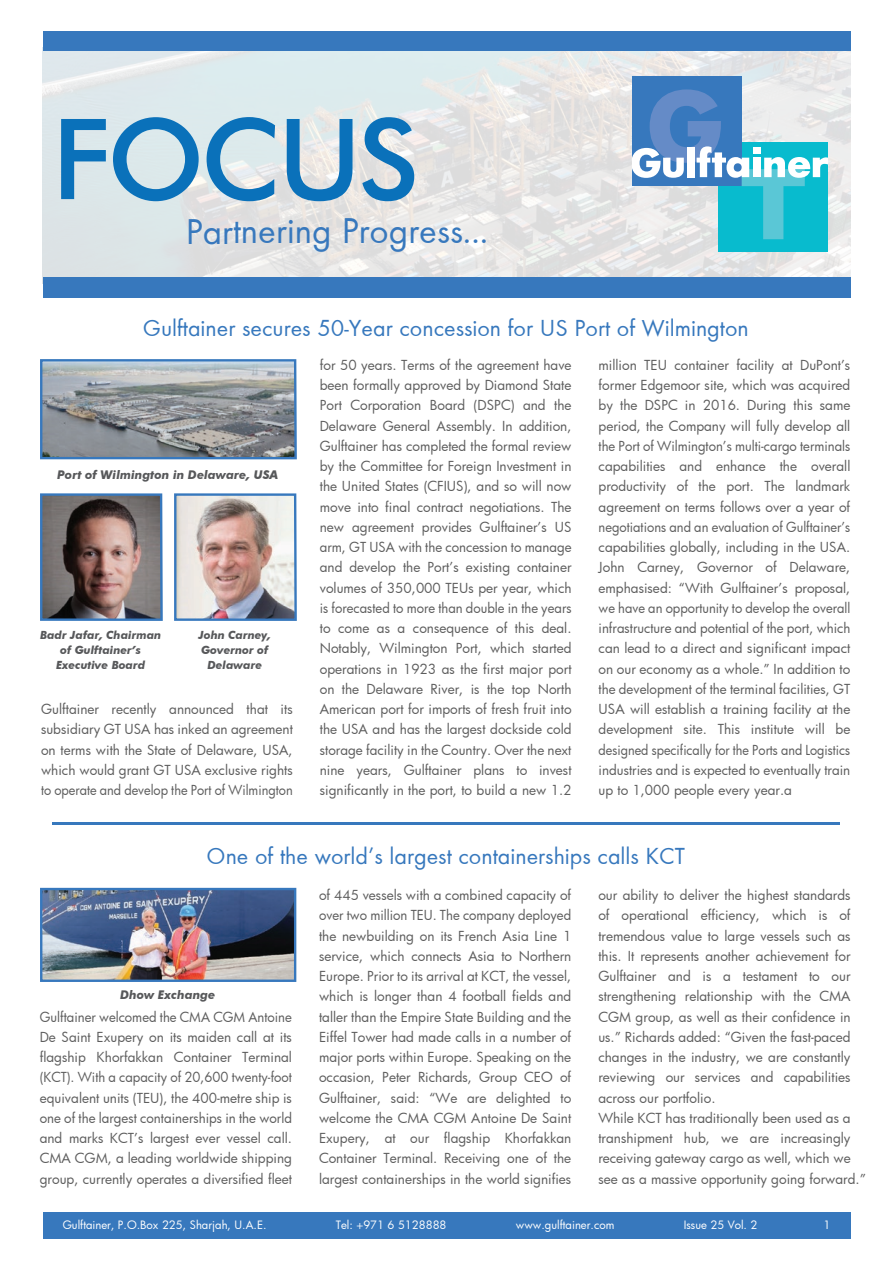
<style>
.page{position:relative;width:893px;height:1263px;background:#fff}
.page>*{position:absolute;margin:0;border:0;box-sizing:border-box;transform-origin:0 0}
.t1{font:500 112.05px "Futura BT";letter-spacing:-.03em;color:#0a71ba}
.t2{font:37.05px "Futura";color:#3778bd}
.t3{font:24px "Futura";color:#3778bd}
.t4{font:13.5px/20.2px "Futura";color:#5d5d5d;text-align:justify}
.t5{font:italic 700 12px "Futura BT";color:#57585a}
.t6{font:11.25px "Futura";color:#fff}
.t7{font:italic 700 11.25px/15px "Futura BT";color:#57585a;text-align:center}
</style>
<div class="page">
<img style="left:43px;top:51px;width:807px;height:226px">
<div style="left:718px;top:143px;width:110px;height:109px;background:#08bbce"></div>
<div style="left:632px;top:77px;width:110px;height:109px;background:#3778bd"></div>
<svg style="left:632px;top:89px;width:196px;height:150px"></svg>
<div style="left:43px;top:277px;width:807px;height:21px;background:#3778bd"></div>
<div style="left:43px;top:31px;width:807px;height:20px;background:#3778bd"></div>
<div style="left:43px;top:1212px;width:807px;height:26px;background:#3778bd"></div>
<svg style="left:40px;top:359px;width:257px;height:101px;background:#919aa1"></svg>
<svg style="left:40px;top:493px;width:123px;height:128px;background:#73696c"></svg>
<img style="left:174px;top:493px;width:123px;height:128px">
<img style="left:43px;top:891px;width:250px;height:88px">
<div style="left:40px;top:888px;width:256px;height:94px;border:2px solid #3778bd"></div>
<hr style="left:53px;top:822px;width:787px;height:3px;background:#3778bd">
<h1 class="t1" style="left:52px;top:91px;width:369px">FOCUS</h1>
<h2 class="t2" style="left:186px;top:210px;width:304px">Partnering Progress...</h2>
<h3 class="t3" style="left:143px;top:314px;width:607px">Gulftainer secures 50-Year concession for US Port of Wilmington</h3>
<p class="t5" style="left:57px;top:467px;width:222px">Port of Wilmington in Delaware, USA</p>
<p class="t7" style="left:40px;top:627px;width:123px">Badr Jafar, Chairman of Gulftainer’s<br>Executive Board</p>
<p class="t7" style="left:198px;top:627px;width:74px">John Carney,<br>Governor of<br>Delaware</p>
<p class="t4" style="left:41px;top:699px;width:253px">Gulftainer recently announced that its subsidiary GT USA has inked an agreement on terms with the State of Delaware, USA, which would grant GT USA exclusive rights to operate and develop the Port of Wilmington</p>
<p class="t4" style="left:320px;top:355px;width:253px">for 50 years. Terms of the agreement have been formally approved by Diamond State Port Corporation Board (DSPC) and the Delaware General Assembly. In addition, Gulftainer has completed the formal review by the Committee for Foreign Investment in the United States (CFIUS), and so will now move into final contract negotiations. The new agreement provides Gulftainer’s US arm, GT USA with the concession to manage and develop the Port’s existing container volumes of 350,000 TEUs per year, which is forecasted to more than double in the years to come as a consequence of this deal.<br>Notably, Wilmington Port, which started operations in 1923 as the first major port on the Delaware River, is the top North American port for imports of fresh fruit into the USA and has the largest dockside cold storage facility in the Country. Over the next nine years, Gulftainer plans to invest significantly in the port, to build a new 1.2</p>
<p class="t4" style="left:599px;top:355px;width:253px">million TEU container facility at DuPont’s former Edgemoor site, which was acquired by the DSPC in 2016. During this same period, the Company will fully develop all the Port of Wilmington’s multi-cargo terminals capabilities and enhance the overall productivity of the port. The landmark agreement on terms follows over a year of negotiations and an evaluation of Gulftainer’s capabilities globally, including in the USA.<br>John Carney, Governor of Delaware, emphasised: “With Gulftainer’s proposal, we have an opportunity to develop the overall infrastructure and potential of the port, which can lead to a direct and significant impact on our economy as a whole.” In addition to the development of the terminal facilities, GT USA will establish a training facility at the development site. This institute will be designed specifically for the Ports and Logistics industries and is expected to eventually train up to 1,000 people every year.a</p>
<h3 class="t3" style="left:207px;top:842px;width:480px">One of the world’s largest containerships calls KCT</h3>
<p class="t5" style="left:120px;top:987px;width:97px">Dhow Exchange</p>
<p class="t4" style="left:40px;top:1006px;width:254px">Gulftainer welcomed the CMA CGM Antoine De Saint Exupery on its maiden call at its flagship Khorfakkan Container Terminal (KCT). With a capacity of 20,600 twenty-foot equivalent units (TEU), the 400-metre ship is one of the largest containerships in the world and marks KCT’s largest ever vessel call.<br>CMA CGM, a leading worldwide shipping group, currently operates a diversified fleet</p>
<p class="t4" style="left:319px;top:885px;width:254px">of 445 vessels with a combined capacity of over two million TEU. The company deployed the newbuilding on its French Asia Line 1 service, which connects Asia to Northern Europe. Prior to its arrival at KCT, the vessel, which is longer than 4 football fields and taller than the Empire State Building and the Eiffel Tower had made calls in a number of major ports within Europe. Speaking on the occasion, Peter Richards, Group CEO of Gulftainer, said: “We are delighted to welcome the CMA CGM Antoine De Saint Exupery, at our flagship Khorfakkan Container Terminal. Receiving one of the largest containerships in the world signifies</p>
<p class="t4" style="left:598px;top:885px;width:269px;text-align:left">our ability to deliver the highest standards<br>of operational efficiency, which is of tremendous value to large vessels such as this. It represents another achievement for Gulftainer and is a testament to our strengthening relationship with the CMA CGM group, as well as their confidence in us.” Richards added: “Given the fast-paced changes in the industry, we are constantly reviewing our services and capabilities across our portfolio.<br>While KCT has traditionally been used as a transhipment hub, we are increasingly receiving gateway cargo as well, which we see as a massive opportunity going forward.”</p>
<p class="t6" style="left:63px;top:1217px;width:205px">Gulftainer, P.O.Box 225, Sharjah, U.A.E.</p>
<p class="t6" style="left:336px;top:1217px;width:112px">Tel: +971 6 5128888</p>
<p class="t6" style="left:516px;top:1217px;width:100px">www.gulftainer.com</p>
<p class="t6" style="left:684px;top:1217px;width:75px">Issue 25 Vol. 2</p>
<p class="t6" style="left:823px;top:1217px;width:8px">1</p>
</div>
